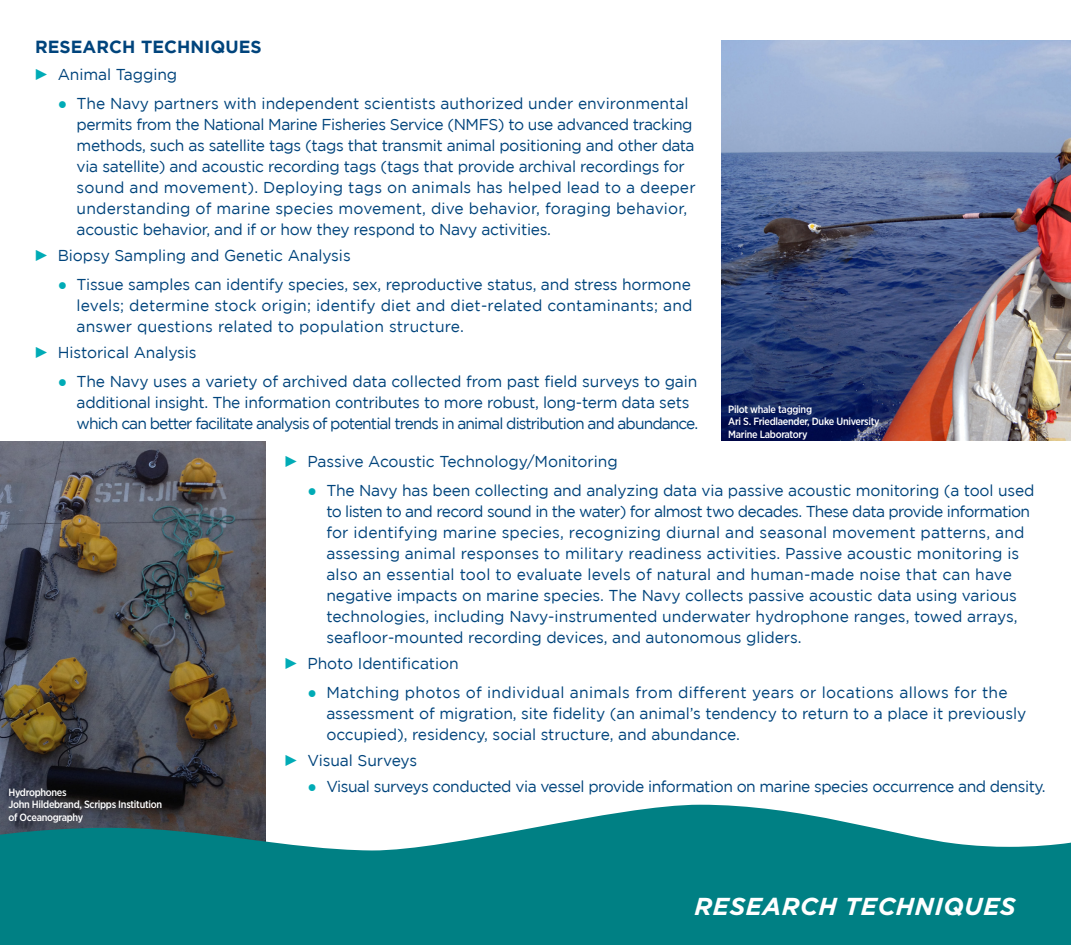
<style>
.page{position:relative;width:1071px;height:945px;background:#fff}
.page>*{position:absolute;margin:0;border:0;box-sizing:border-box;transform-origin:0 0}
.Tab_Titles{font:italic 700 24.5px "Gotham";letter-spacing:.02em;color:#fff}
.t1{font:700 17.5px "Gotham";letter-spacing:.005em;color:#00447c}
.t2{font:15.75px/21px "Gotham";letter-spacing:-.005em;color:#00447c}
.t3{font:15.75px "Gotham";letter-spacing:-.03em;color:#00447c}
.t4{font:500 10.5px/12.6px "Gotham Narrow";letter-spacing:-.03em;color:#fff}
.s1{font-family:"Times New Roman";color:#00abb6}
</style>
<div class="page">
<div style="left:0;top:893px;width:1071px;height:52px;background:#008084"></div>
<img style="left:0;top:441px;width:266px;height:364px">
<svg style="left:0;top:805px;width:1071px;height:88px;fill:#008084"></svg>
<img style="left:722px;top:40px;width:349px;height:401px">
<h2 class="t1" style="left:35px;top:37px;width:228px">RESEARCH TECHNIQUES</h2>
<p class="t2" style="left:34px;top:63px;width:145px"><span class="s1">►</span> Animal Tagging</p>
<p class="t2" style="left:77px;top:92px;width:621px;text-indent:-19px"><span class="s1">●</span> The Navy partners with independent scientists authorized under environmental permits from the National Marine Fisheries Service (NMFS) to use advanced tracking methods, such as satellite tags (tags that transmit animal positioning and other data via satellite) and acoustic recording tags (tags that provide archival recordings for sound and movement). Deploying tags on animals has helped lead to a deeper understanding of marine species movement, dive behavior, foraging behavior, acoustic behavior, and if or how they respond to Navy activities.</p>
<p class="t2" style="left:34px;top:245px;width:318px"><span class="s1">►</span> Biopsy Sampling and Genetic Analysis</p>
<p class="t2" style="left:77px;top:273px;width:617px;text-align:justify;text-indent:-19px"><span class="s1">●</span> Tissue samples can identify species, sex, reproductive status, and stress hormone levels; determine stock origin; identify diet and diet-related contaminants; and answer questions related to population structure.</p>
<p class="t2" style="left:34px;top:342px;width:164px"><span class="s1">►</span> Historical Analysis</p>
<p class="t2" style="left:77px;top:371px;width:623px;text-indent:-19px"><span class="s1">●</span> The Navy uses a variety of archived data collected from past field surveys to gain additional insight. The information contributes to more robust, long-term data sets which can better facilitate analysis of potential trends in animal distribution and abundance.</p>
<p class="t2" style="left:284px;top:451px;width:336px"><span class="s1">►</span> Passive Acoustic Technology/Monitoring</p>
<p class="t2" style="left:326px;top:479px;width:710px;text-indent:-19px"><span class="s1">●</span> The Navy has been collecting and analyzing data via passive acoustic monitoring (a tool used to listen to and record sound in the water) for almost two decades. These data provide information for identifying marine species, recognizing diurnal and seasonal movement patterns, and assessing animal responses to military readiness activities. Passive acoustic monitoring is also an essential tool to evaluate levels of natural and human-made noise that can have negative impacts on marine species. The Navy collects passive acoustic data using various technologies, including Navy-instrumented underwater hydrophone ranges, towed arrays, seafloor-mounted recording devices, and autonomous gliders.</p>
<p class="t2" style="left:284px;top:653px;width:177px"><span class="s1">►</span> Photo Identification</p>
<p class="t2" style="left:326px;top:682px;width:701px;text-indent:-19px"><span class="s1">●</span> Matching photos of individual animals from different years or locations allows for the assessment of migration, site fidelity (an animal’s tendency to return to a place it previously occupied), residency, social structure, and abundance.</p>
<p class="t2" style="left:284px;top:750px;width:135px"><span class="s1">►</span> Visual Surveys</p>
<p class="t3" style="left:307px;top:778px;width:740px"><span class="s1">●</span> Visual surveys conducted via vessel provide information on marine species occurrence and density.</p>
<p class="t4" style="left:728px;top:402px;width:85px">Pilot whale tagging</p>
<p class="t4" style="left:728px;top:415px;width:153px">Ari S. Friedlaender, Duke University<br>Marine Laboratory</p>
<p class="t4" style="left:8px;top:786px;width:60px">Hydrophones</p>
<p class="t4" style="left:8px;top:798px;width:155px">John Hildebrand, Scripps Institution of Oceanography</p>
<p class="Tab_Titles" style="left:695px;top:892px;width:323px">RESEARCH TECHNIQUES</p>
</div>
